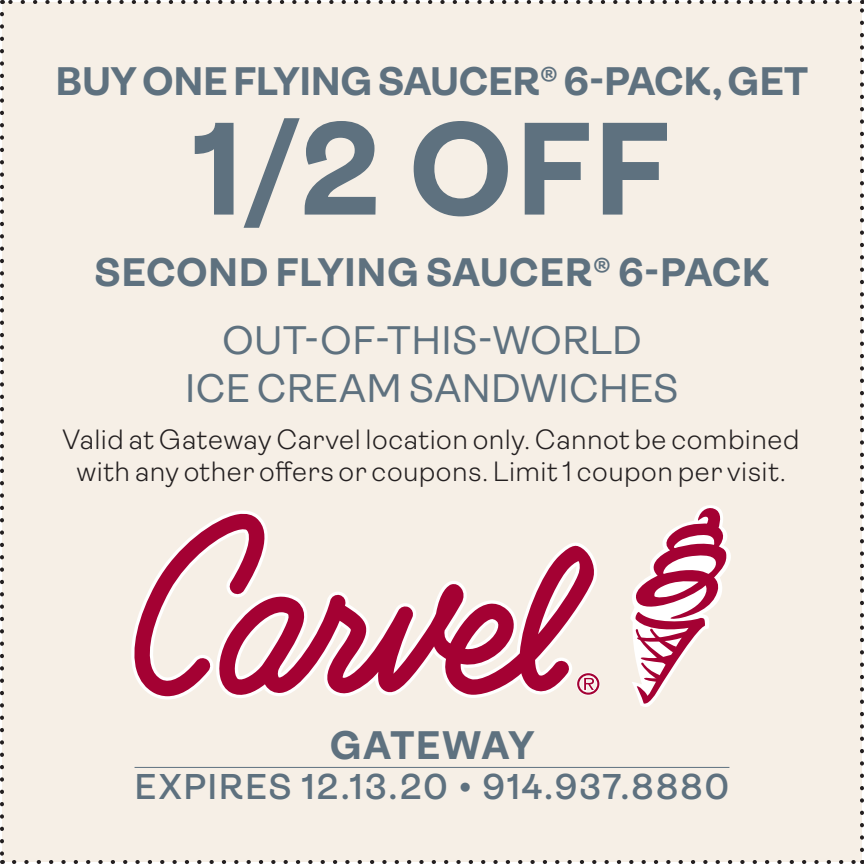
<style>
.page{position:relative;width:864px;height:864px;background:#fff}
.page>*{position:absolute;margin:0;border:0;box-sizing:border-box;transform-origin:0 0}
.t1{font:700 132px "Ambit";color:#5e717f}
.t2{font:700 40px "Ambit";letter-spacing:-.005em;color:#5e717f}
.t3{font:40px/48px "Ambit";letter-spacing:.01em;color:#5e717f;text-align:center}
.t4{font:700 40px "Ambit";letter-spacing:.02em;color:#5e717f}
.t5{font:600 36px "Ambit";letter-spacing:.045em;color:#5e717f}
.t6{font:300 28px/32px "Ambit";letter-spacing:.015em;color:#231f20;text-align:center}
</style>
<div class="page">
<div style="left:2px;top:2px;width:860px;height:860px;background:#f6efe6"></div>
<svg style="left:14px;top:860px;width:842px;height:4px"></svg>
<svg style="left:0;top:14px;width:4px;height:850px"></svg>
<svg style="left:860px;top:0;width:4px;height:850px"></svg>
<svg style="left:2px;top:0;width:848px;height:4px"></svg>
<hr style="left:135px;top:767px;width:594px;height:1px;background:#5e717f">
<svg style="left:131px;top:511px;width:137px;height:189px"></svg>
<svg style="left:217px;top:542px;width:380px;height:156px"></svg>
<svg style="left:576px;top:672px;width:24px;height:23px"></svg>
<svg style="left:630px;top:505px;width:101px;height:202px"></svg>
<h2 class="t2" style="left:56px;top:59px;width:754px">BUY ONE FLYING SAUCER® 6-PACK, GET</h2>
<h1 class="t1" style="left:194px;top:96px;width:478px">1/2 OFF</h1>
<h2 class="t2" style="left:95px;top:250px;width:676px">SECOND FLYING SAUCER® 6-PACK</h2>
<h2 class="t3" style="left:185px;top:317px;width:495px">OUT-OF-THIS-WORLD<br>ICE CREAM SANDWICHES</h2>
<p class="t6" style="left:63px;top:424px;width:738px">Valid at Gateway Carvel location only. Cannot be combined with any other offers or coupons. Limit 1 coupon per visit.</p>
<h2 class="t4" style="left:330px;top:724px;width:206px">GATEWAY</h2>
<p class="t5" style="left:135px;top:767px;width:596px">EXPIRES 12.13.20 • 914.937.8880</p>
</div>
